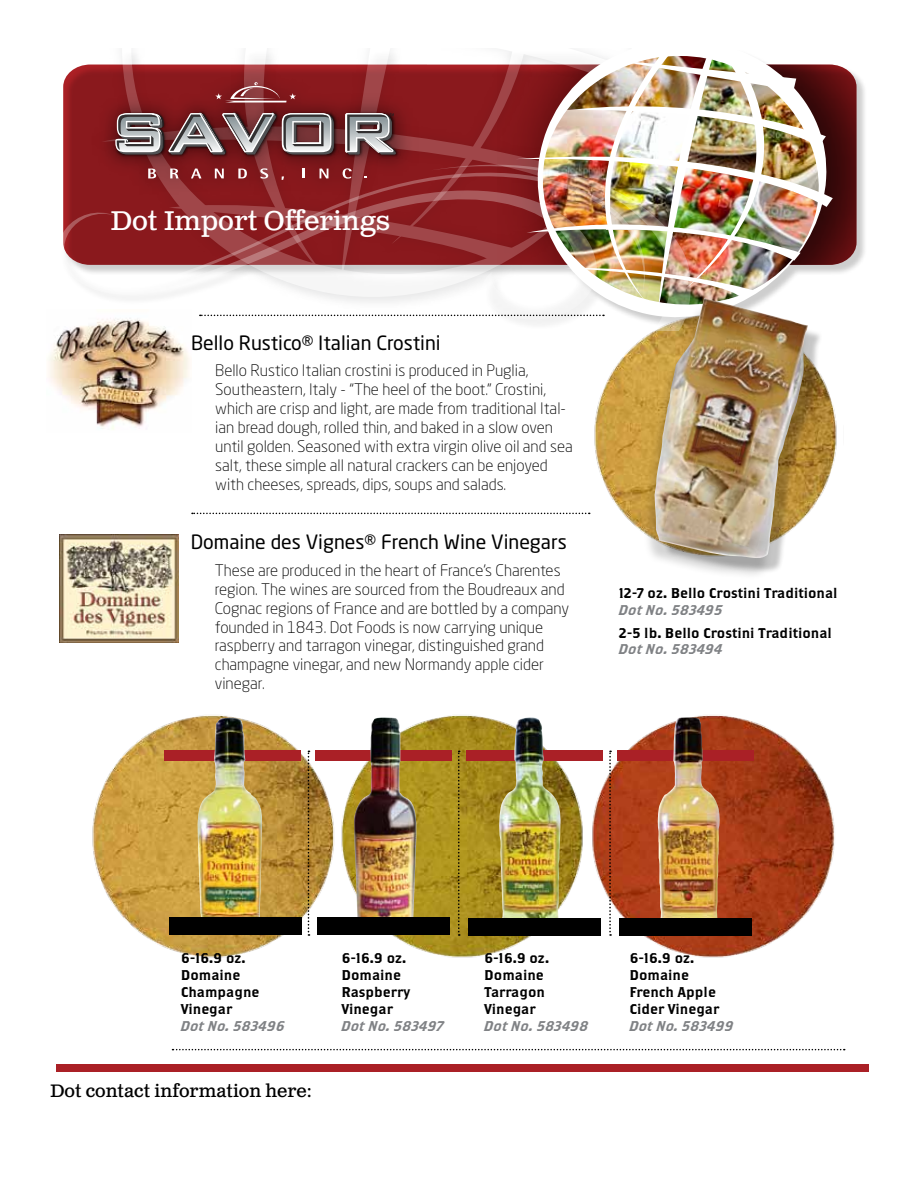
<style>
.page{position:relative;width:918px;height:1188px;background:#fff}
.page>*{position:absolute;margin:0;border:0;box-sizing:border-box;transform-origin:0 0}
.t1{font:27px "Clarendon Text TF";color:#fff}
.t2{font:19.5px "Neo Sans Pro";color:#000}
.t3{font:18px "Clarendon Text TF";color:#000}
.t4{font:300 15.75px/18.9px "Neo Sans Pro";color:#000}
.t5{font:14.1px/17px "Brothers";color:#000}
.t6{font:14.1px "Brothers Super Slant";color:#808285}
</style>
<div class="page">
<img style="left:92px;top:715px;width:743px;height:243px">
<img style="left:589px;top:341px;width:248px;height:191px">
<div style="left:61px;top:50px;width:807px;height:291px;background:#000;opacity:.2"></div>
<img style="left:833px;top:65px;width:23px;height:200px">
<svg style="left:61px;top:165px;width:21px;height:144px"></svg>
<img style="left:49px;top:309px;width:142px;height:121px">
<img style="left:82px;top:50px;width:751px;height:280px">
<svg style="left:192px;top:513px;width:398px;height:1px"></svg>
<img style="left:59px;top:534px;width:120px;height:109px">
<div style="left:642px;top:305px;width:169px;height:275px;background:#000;opacity:.17"></div>
<div style="left:660px;top:304px;width:163px;height:270px;background:#000;opacity:.23"></div>
<img style="left:655px;top:298px;width:153px;height:263px">
<svg style="left:172px;top:1049px;width:673px;height:1px"></svg>
<div style="left:164px;top:751px;width:136px;height:10px;background:#aa2026"></div>
<div style="left:315px;top:751px;width:136px;height:10px;background:#aa2026"></div>
<div style="left:466px;top:751px;width:137px;height:10px;background:#aa2026"></div>
<div style="left:618px;top:751px;width:136px;height:10px;background:#aa2026"></div>
<img style="left:354px;top:717px;width:63px;height:201px">
<img style="left:196px;top:717px;width:69px;height:201px">
<img style="left:498px;top:717px;width:64px;height:201px">
<img style="left:657px;top:718px;width:64px;height:200px">
<svg style="left:609px;top:751px;width:2px;height:185px"></svg>
<svg style="left:458px;top:751px;width:2px;height:185px"></svg>
<svg style="left:308px;top:751px;width:1px;height:185px"></svg>
<div style="left:169px;top:918px;width:132px;height:17px;background:#000"></div>
<div style="left:317px;top:918px;width:132px;height:17px;background:#000"></div>
<div style="left:469px;top:918px;width:132px;height:18px;background:#000"></div>
<div style="left:619px;top:918px;width:132px;height:18px;background:#000"></div>
<div style="left:56px;top:1064px;width:813px;height:8px;background:#aa2026"></div>
<h1 class="t1" style="left:110px;top:204px;width:281px">Dot Import Offerings</h1>
<p class="t2" style="left:191px;top:331px;width:251px">Bello Rustico® Italian Crostini</p>
<p class="t4" style="left:215px;top:361px;width:359px">Bello Rustico Italian crostini is produced in Puglia, Southeastern, Italy - “The heel of the boot.” Crostini, which are crisp and light, are made from traditional Ital&shy;ian bread dough, rolled thin, and baked in a slow oven until golden. Seasoned with extra virgin olive oil and sea salt, these simple all natural crackers can be enjoyed with cheeses, spreads, dips, soups and salads.</p>
<p class="t2" style="left:191px;top:530px;width:377px">Domaine des Vignes® French Wine Vinegars</p>
<p class="t4" style="left:215px;top:561px;width:356px">These are produced in the heart of France’s Charentes region. The wines are sourced from the Boudreaux and Cognac regions of France and are bottled by a company founded in 1843. Dot Foods is now carrying unique raspberry and tarragon vinegar, distinguished grand champagne vinegar, and new Normandy apple cider vinegar.</p>
<p class="t5" style="left:619px;top:584px;width:220px">12-7 oz. Bello Crostini Traditional</p>
<p class="t6" style="left:619px;top:601px;width:105px">Dot No. 583495</p>
<p class="t5" style="left:619px;top:624px;width:215px">2-5 lb. Bello Crostini Traditional</p>
<p class="t6" style="left:619px;top:641px;width:105px">Dot No. 583494</p>
<p class="t5" style="left:181px;top:949px;width:80px">6-16.9 oz.<br>Domaine<br>Champagne<br>Vinegar</p>
<p class="t6" style="left:181px;top:1017px;width:106px">Dot No. 583496</p>
<p class="t3" style="left:50px;top:1080px;width:263px">Dot contact information here:</p>
<p class="t5" style="left:341px;top:949px;width:70px">6-16.9 oz.<br>Domaine<br>Raspberry<br>Vinegar</p>
<p class="t6" style="left:341px;top:1017px;width:104px">Dot No. 583497</p>
<p class="t5" style="left:484px;top:949px;width:66px">6-16.9 oz.<br>Domaine<br>Tarragon<br>Vinegar</p>
<p class="t6" style="left:484px;top:1017px;width:106px">Dot No. 583498</p>
<p class="t5" style="left:629px;top:949px;width:92px">6-16.9 oz.<br>Domaine<br>French Apple<br>Cider Vinegar</p>
<p class="t6" style="left:629px;top:1017px;width:106px">Dot No. 583499</p>
</div>
